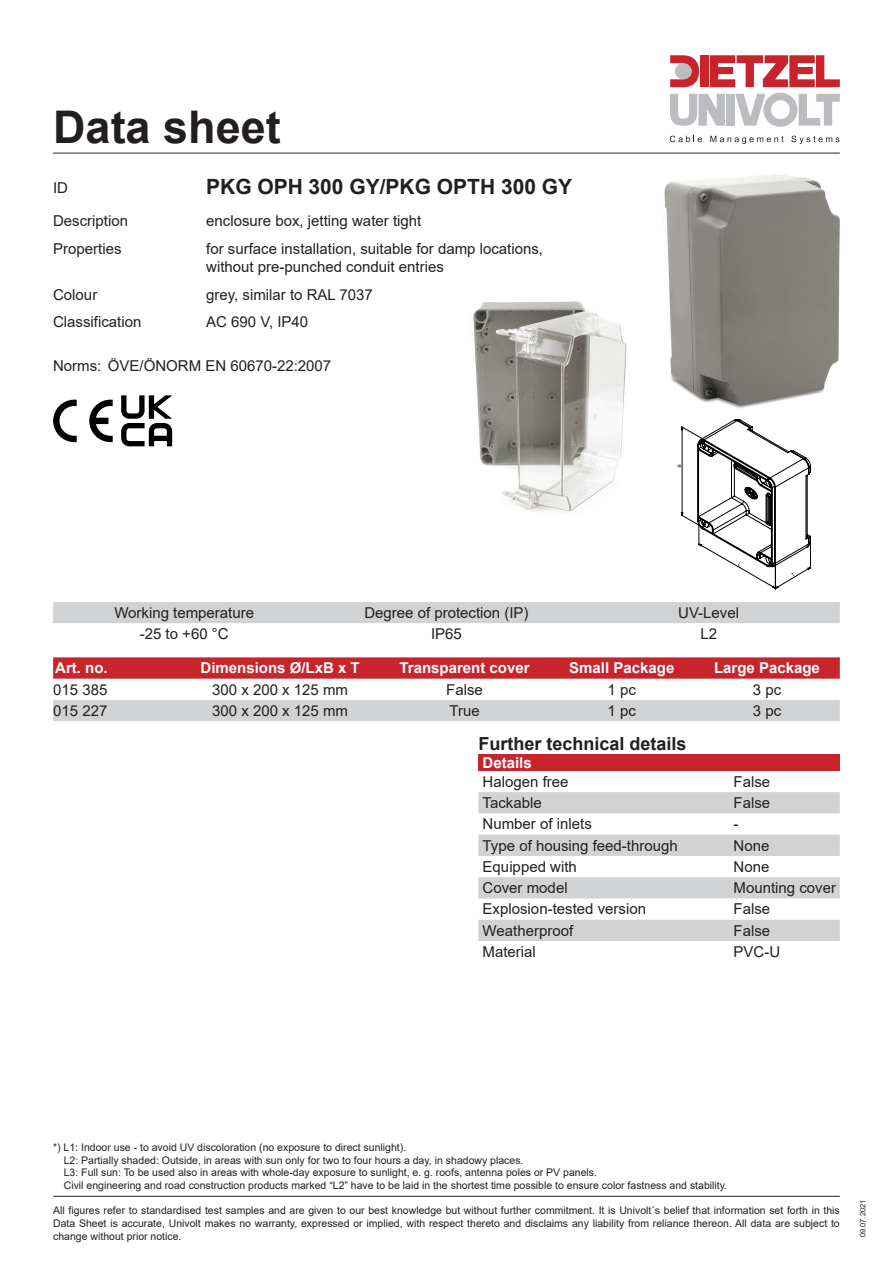
<style>
.page{position:relative;width:893px;height:1263px;background:#fff}
.page>*{position:absolute;margin:0;border:0;box-sizing:border-box;transform-origin:0 0}
.t1{font:700 45px "Arial";color:#231f20}
.t2{font:700 21px "Arial";color:#231f20}
.t3{font:700 18px "Arial";color:#231f20}
.t4{font:15px/32.5px "Arial";color:#231f20}
.t5{font:700 15px "Arial";color:#fff}
.t6{font:10.5px/12.6px "Arial";color:#231f20;text-align:justify}
.t7{font:7.5px "Arial";color:#231f20}
</style>
<div class="page">
<hr style="left:53px;top:153px;width:787px;height:1px;background:#231f20">
<svg style="left:670px;top:136px;width:32px;height:6px"></svg>
<svg style="left:710px;top:136px;width:73px;height:8px"></svg>
<svg style="left:791px;top:136px;width:48px;height:8px"></svg>
<div style="left:700px;top:55px;width:9px;height:32px;background:#c8242b"></div>
<div style="left:726px;top:94px;width:8px;height:32px;background:#bcbdc0"></div>
<svg style="left:670px;top:94px;width:55px;height:32px"></svg>
<svg style="left:670px;top:55px;width:29px;height:32px"></svg>
<div style="left:675px;top:63px;width:17px;height:16px;background:#bcbdc0;border-radius:50%"></div>
<svg style="left:710px;top:55px;width:130px;height:32px"></svg>
<svg style="left:735px;top:93px;width:105px;height:34px"></svg>
<hr style="left:53px;top:1196px;width:787px;height:1px;background:#231f20">
<svg style="left:53px;top:657px;width:787px;height:22px;background:#c92b32"></svg>
<div style="left:53px;top:700px;width:787px;height:21px;background:#d1d2d4"></div>
<div style="left:53px;top:602px;width:787px;height:21px;background:#d1d2d4"></div>
<div style="left:478px;top:754px;width:362px;height:17px;background:#c8242b"></div>
<svg style="left:478px;top:792px;width:362px;height:149px;fill:#d1d2d4"></svg>
<svg style="left:89px;top:400px;width:24px;height:42px"></svg>
<svg style="left:53px;top:400px;width:24px;height:42px"></svg>
<svg style="left:121px;top:395px;width:51px;height:51px"></svg>
<img style="left:664px;top:175px;width:176px;height:233px">
<svg style="left:678px;top:419px;width:133px;height:170px"></svg>
<img style="left:473px;top:301px;width:154px;height:211px">
<h1 class="t1" style="left:53px;top:95px;width:229px">Data sheet</h1>
<h3 class="t4" style="left:53px;top:172px;width:77px">ID<br>Description</h3>
<h2 class="t2" style="left:206px;top:172px;width:368px">PKG OPH 300 GY/PKG OPTH 300 GY</h2>
<h3 class="t4" style="left:206px;top:204px;width:217px">enclosure box, jetting water tight</h3>
<h3 class="t4" style="left:53px;top:232px;width:70px">Properties</h3>
<h3 class="t4" style="left:206px;top:239px;width:338px;line-height:18px">for surface installation, suitable for damp locations, without pre-punched conduit entries</h3>
<h3 class="t4" style="left:53px;top:278px;width:46px">Colour</h3>
<h3 class="t4" style="left:206px;top:278px;width:168px">grey, similar to RAL 7037</h3>
<h3 class="t4" style="left:53px;top:306px;width:90px">Classification</h3>
<h3 class="t4" style="left:206px;top:306px;width:104px">AC 690 V, IP40</h3>
<h3 class="t4" style="left:53px;top:349px;width:280px">Norms: ÖVE/ÖNORM EN 60670-22:2007</h3>
<h3 class="t4" style="left:114px;top:596px;width:141px">Working temperature</h3>
<h3 class="t4" style="left:364px;top:596px;width:166px">Degree of protection (IP)</h3>
<h3 class="t4" style="left:678px;top:596px;width:62px">UV-Level</h3>
<h3 class="t4" style="left:140px;top:618px;width:90px">-25 to +60 °C</h3>
<h3 class="t4" style="left:431px;top:618px;width:32px">IP65</h3>
<h3 class="t4" style="left:700px;top:618px;width:18px">L2</h3>
<h3 class="t5" style="left:55px;top:657px;width:54px">Art. no.</h3>
<h3 class="t5" style="left:201px;top:657px;width:161px">Dimensions Ø/LxB x T</h3>
<h3 class="t5" style="left:399px;top:657px;width:132px">Transparent cover</h3>
<h3 class="t5" style="left:569px;top:657px;width:107px">Small Package</h3>
<h3 class="t5" style="left:714px;top:657px;width:107px">Large Package</h3>
<h3 class="t4" style="left:53px;top:673px;width:56px">015 385</h3>
<h3 class="t4" style="left:212px;top:673px;width:137px">300 x 200 x 125 mm</h3>
<h3 class="t4" style="left:446px;top:673px;width:38px">False</h3>
<h3 class="t4" style="left:608px;top:673px;width:30px">1 pc</h3>
<h3 class="t4" style="left:753px;top:673px;width:30px">3 pc</h3>
<h3 class="t4" style="left:53px;top:694px;width:56px">015 227</h3>
<h3 class="t4" style="left:212px;top:694px;width:137px">300 x 200 x 125 mm</h3>
<h3 class="t4" style="left:449px;top:694px;width:32px">True</h3>
<h3 class="t4" style="left:608px;top:694px;width:30px">1 pc</h3>
<h3 class="t4" style="left:753px;top:694px;width:30px">3 pc</h3>
<h3 class="t3" style="left:478px;top:731px;width:210px">Further technical details</h3>
<h3 class="t5" style="left:483px;top:752px;width:51px">Details</h3>
<h3 class="t4" style="left:483px;top:765px;width:87px">Halogen free</h3>
<h3 class="t4" style="left:733px;top:765px;width:38px">False</h3>
<h3 class="t4" style="left:483px;top:786px;width:61px">Tackable</h3>
<h3 class="t4" style="left:733px;top:786px;width:38px">False</h3>
<h3 class="t4" style="left:483px;top:807px;width:111px">Number of inlets</h3>
<h3 class="t4" style="left:733px;top:807px;width:6px">-</h3>
<h3 class="t4" style="left:483px;top:829px;width:197px">Type of housing feed-through</h3>
<h3 class="t4" style="left:733px;top:829px;width:37px">None</h3>
<h3 class="t4" style="left:483px;top:850px;width:96px">Equipped with</h3>
<h3 class="t4" style="left:733px;top:850px;width:37px">None</h3>
<h3 class="t4" style="left:483px;top:871px;width:87px">Cover model</h3>
<h3 class="t4" style="left:733px;top:871px;width:104px">Mounting cover</h3>
<h3 class="t4" style="left:483px;top:893px;width:165px">Explosion-tested version</h3>
<h3 class="t4" style="left:733px;top:893px;width:38px">False</h3>
<h3 class="t4" style="left:483px;top:914px;width:92px">Weatherproof</h3>
<h3 class="t4" style="left:733px;top:914px;width:38px">False</h3>
<h3 class="t4" style="left:483px;top:935px;width:55px">Material</h3>
<h3 class="t4" style="left:733px;top:935px;width:48px">PVC-U</h3>
<p class="t6" style="left:64px;top:1141px;width:665px;text-align:left;text-indent:-11px">*) L1: Indoor use - to avoid UV discoloration (no exposure to direct sunlight).<br>L2: Partially shaded: Outside, in areas with sun only for two to four hours a day, in shadowy places.<br>L3: Full sun: To be used also in areas with whole-day exposure to sunlight, e. g. roofs, antenna poles or PV panels.<br>Civil engineering and road construction products marked “L2” have to be laid in the shortest time possible to ensure color fastness and stability.</p>
<p class="t6" style="left:53px;top:1204px;width:788px">All figures refer to standardised test samples and are given to our best knowledge but without further commitment. It is Univolt´s belief that information set forth in this Data Sheet is accurate, Univolt makes no warranty, expressed or implied, with respect thereto and disclaims any liability from reliance thereon. All data are subject to change without prior notice.</p>
<p class="t7" style="left:858px;top:1237px;width:39px;rotate:-90deg">09.07.2021</p>
</div>
